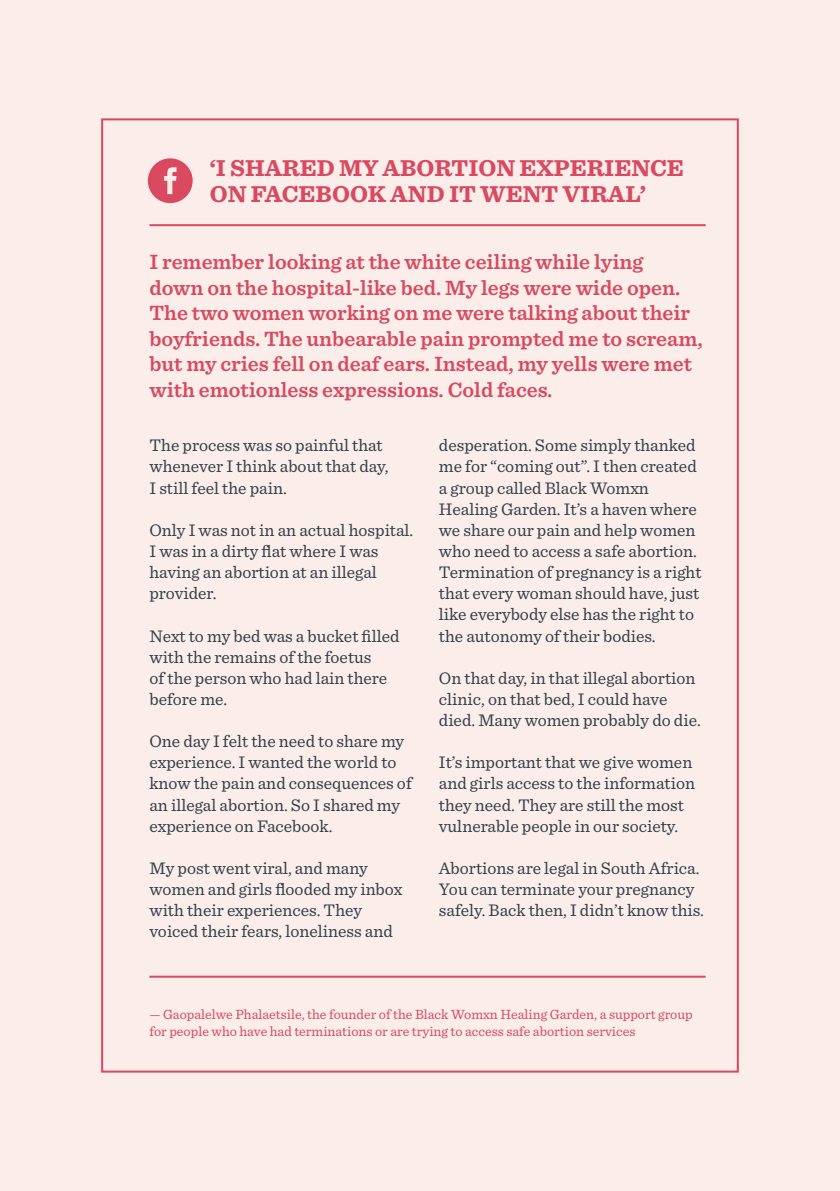
<style>
.page{position:relative;width:840px;height:1191px;background:#fff}
.page>*{position:absolute;margin:0;border:0;box-sizing:border-box;transform-origin:0 0}
.t1{font:700 24px/26px "Sentinel";color:#d9495f}
.t2{font:600 21.6px/25.6px "Sentinel";color:#d9495f}
.t3{font:17.6px/21.2px "Sentinel";color:#313f47}
.t4{font:14px/16.8px "Sentinel";color:#d9495f}
</style>
<div class="page">
<div style="left:0;top:0;width:839px;height:1191px;background:#faedea"></div>
<hr style="left:149px;top:224px;width:556px;height:2px;background:#d9495f">
<hr style="left:149px;top:975px;width:556px;height:2px;background:#d9495f">
<svg style="left:148px;top:158px;width:44px;height:45px"></svg>
<h1 class="t1" style="left:209px;top:156px;width:475px">‘I SHARED MY ABORTION EXPERIENCE<br>ON FACEBOOK AND IT WENT VIRAL’</h1>
<p class="t2" style="left:149px;top:250px;width:554px">I remember looking at the white ceiling while lying down on the hospital-like bed. My legs were wide open.<br>The two women working on me were talking about their boyfriends. The unbearable pain prompted me to scream, but my cries fell on deaf ears. Instead, my yells were met with emotionless expressions. Cold faces.</p>
<p class="t3" style="left:149px;top:435px;width:240px">The process was so painful that whenever I think about that day,<br>I still feel the pain.</p>
<p class="t3" style="left:149px;top:520px;width:265px">Only I was not in an actual hospital.<br>I was in a dirty flat where I was having an abortion at an illegal provider.</p>
<p class="t3" style="left:149px;top:625px;width:251px">Next to my bed was a bucket filled with the remains of the foetus<br>of the person who had lain there before me.</p>
<p class="t3" style="left:149px;top:731px;width:264px">One day I felt the need to share my experience. I wanted the world to know the pain and consequences of an illegal abortion. So I shared my experience on Facebook.</p>
<p class="t3" style="left:149px;top:858px;width:254px">My post went viral, and many women and girls flooded my inbox with their experiences. They voiced their fears, loneliness and</p>
<p class="t3" style="left:438px;top:435px;width:264px">desperation. Some simply thanked me for “coming out”. I then created a group called Black Womxn<br>Healing Garden. It’s a haven where we share our pain and help women who need to access a safe abortion.<br>Termination of pregnancy is a right that every woman should have, just like everybody else has the right to the autonomy of their bodies.</p>
<p class="t3" style="left:438px;top:668px;width:263px">On that day, in that illegal abortion clinic, on that bed, I could have died. Many women probably do die.</p>
<p class="t3" style="left:438px;top:752px;width:257px">It’s important that we give women and girls access to the information they need. They are still the most vulnerable people in our society.</p>
<p class="t3" style="left:438px;top:858px;width:266px">Abortions are legal in South Africa.<br>You can terminate your pregnancy safely. Back then, I didn’t know this.</p>
<p class="t4" style="left:149px;top:1006px;width:544px">— Gaopalelwe Phalaetsile, the founder of the Black Womxn Healing Garden, a support group for people who have had terminations or are trying to access safe abortion services</p>
</div>
